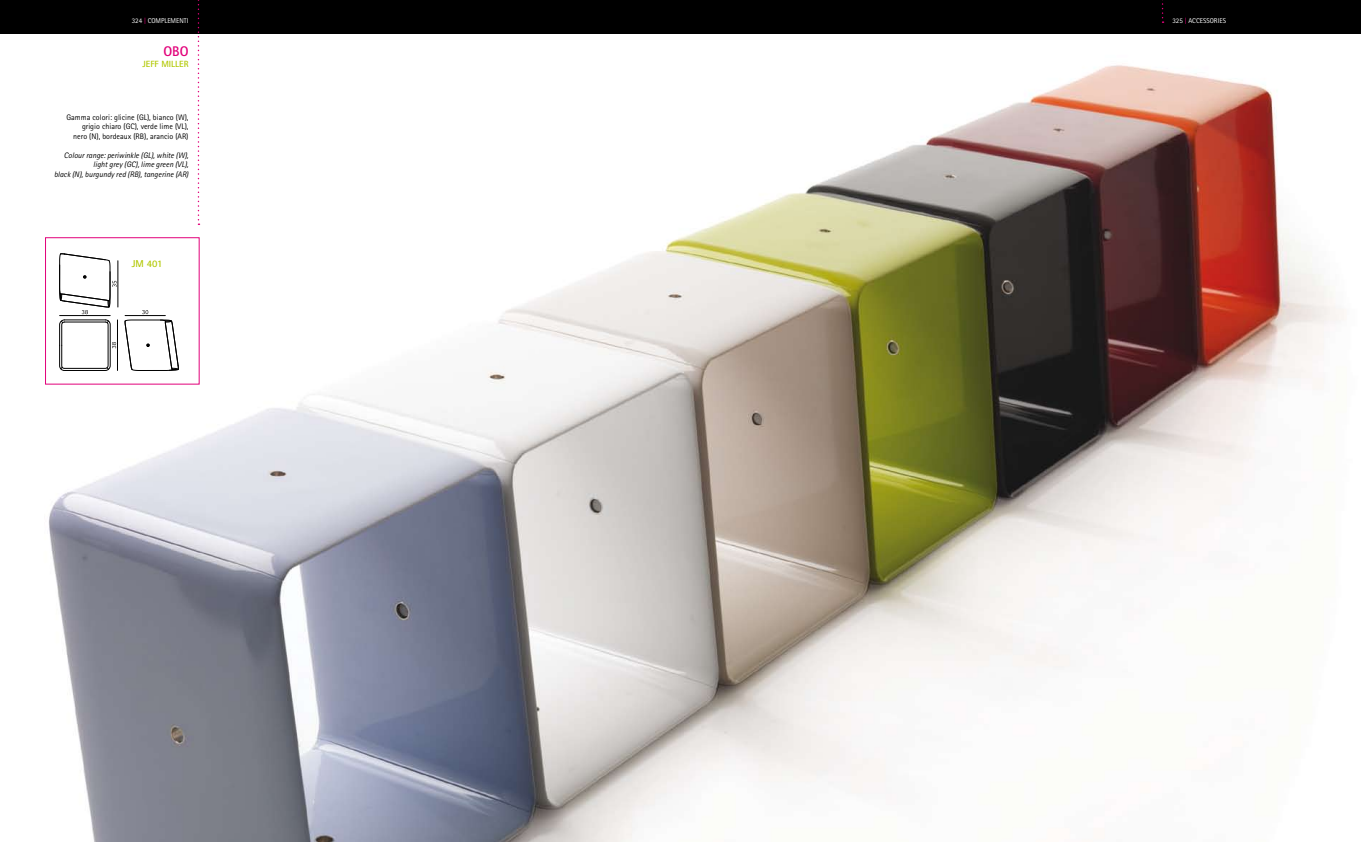
<style>
.page{position:relative;width:1361px;height:842px;background:#fff}
.page>*{position:absolute;margin:0;border:0;box-sizing:border-box;transform-origin:0 0}
.t1{font:700 14px "Rotis Sans Serif";color:#e2007a}
.t2{font:700 10px "Rotis Sans Serif";color:#b1c800}
.t3{font:700 9px "Rotis Sans Serif";color:#b1c800}
.t4{font:italic 8px/9.5px "Rotis Sans Serif";color:#000;text-align:right}
.t5{font:8px/9.5px "Rotis Sans Serif";color:#000;text-align:right}
.t6{font:7px "Rotis Sans Serif";color:#fff}
.s1{color:#e2007a}
</style>
<div class="page">
<div style="left:0;top:0;width:1361px;height:34px;background:#000"></div>
<img style="left:45px;top:36px;width:1299px;height:806px">
<div style="left:46px;top:238px;width:153px;height:146px;background:#fff"></div>
<svg style="left:125px;top:310px;width:54px;height:61px"></svg>
<svg style="left:59px;top:253px;width:60px;height:118px"></svg>
<div style="left:45px;top:237px;width:154px;height:147px;border:1px solid #e2007a"></div>
<svg style="left:198px;top:0;width:1px;height:225px"></svg>
<svg style="left:1161px;top:0;width:2px;height:23px"></svg>
<p class="t6" style="left:132px;top:16px;width:58px">324 <span class="s1">|</span> COMPLEMENTI</p>
<p class="t6" style="left:1172px;top:16px;width:55px">325 <span class="s1">|</span> ACCESSORIES</p>
<h1 class="t1" style="left:163px;top:43px;width:27px">OBO</h1>
<p class="t3" style="left:143px;top:58px;width:47px">JEFF MILLER</p>
<p class="t5" style="left:66px;top:112px;width:124px">Gamma colori: glicine (GL), bianco (W), grigio chiaro (GC), verde lime (VL), nero (N), bordeaux (RB), arancio (AR)</p>
<p class="t4" style="left:54px;top:150px;width:136px">Colour range: periwinkle (GL), white (W), light grey (GC), lime green (VL),<br>black (N), burgundy red (RB), tangerine (AR)</p>
<p class="t2" style="left:132px;top:257px;width:32px">JM 401</p>
</div>
